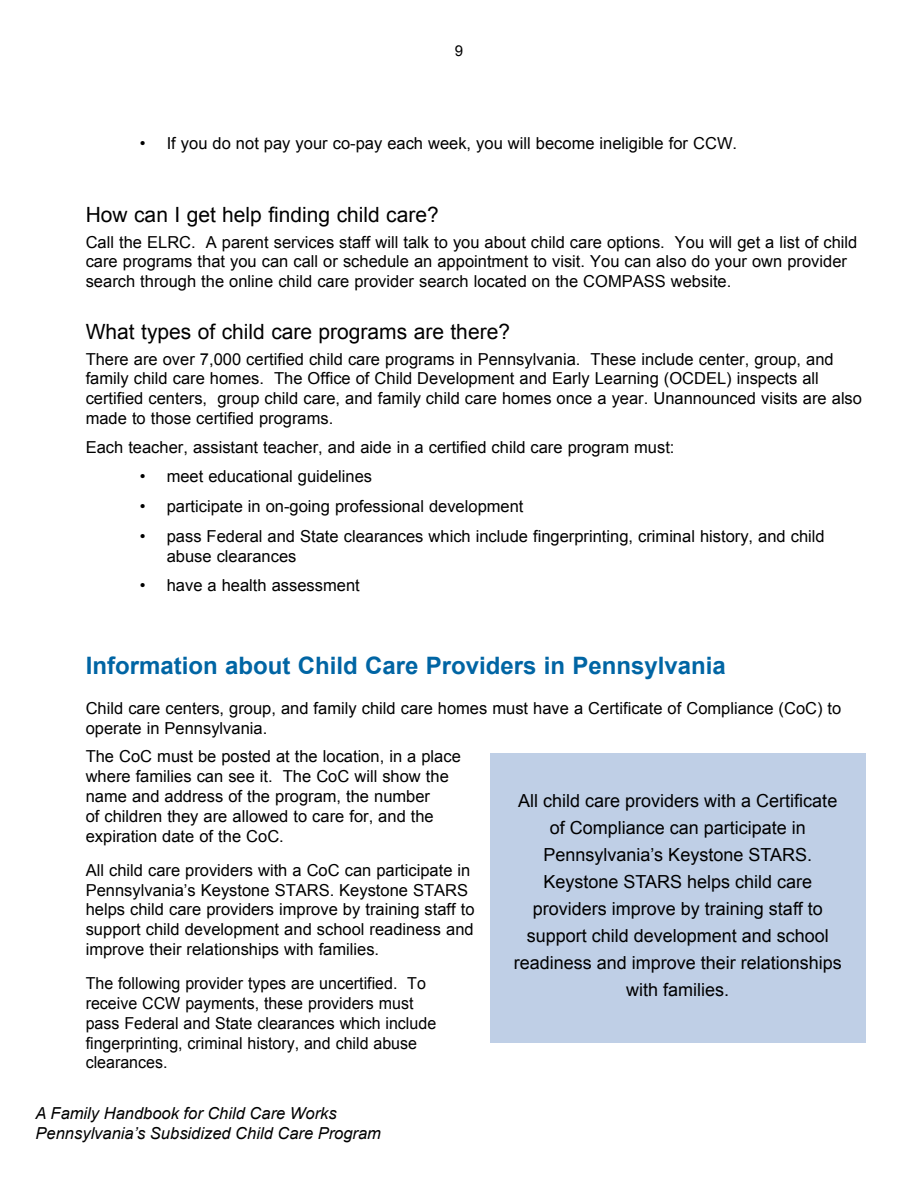
<style>
.page{position:relative;width:918px;height:1188px;background:#fff}
.page>*{position:absolute;margin:0;border:0;box-sizing:border-box;transform-origin:0 0}
.paragraphsleftindent{font:700 24px "Arial";color:#0065a4}
.What_Is{font:21px "Arial";color:#000}
.t1{font:18px/27px "Arial";color:#000;text-align:center}
.paragraphsleftindent-2{font:16.5px/19.8px "Arial";color:#000}
.t2{font:italic 16.5px "Arial";color:#000}
.t3{font:15px "Arial";color:#000}
</style>
<div class="page">
<div style="left:490px;top:753px;width:376px;height:289px;background:#bfcfe6"></div>
<p class="t3" style="left:455px;top:41px;width:10px">9</p>
<p class="paragraphsleftindent-2" style="left:140px;top:133px;width:599px">• If you do not pay your co-pay each week, you will become ineligible for CCW.</p>
<p class="What_Is" style="left:86px;top:201px;width:355px">How can I get help finding child care?</p>
<p class="paragraphsleftindent-2" style="left:86px;top:232px;width:773px">Call the ELRC. A parent services staff will talk to you about child care options. You will get a list of child care programs that you can call or schedule an appointment to visit. You can also do your own provider search through the online child care provider search located on the COMPASS website.</p>
<p class="What_Is" style="left:86px;top:318px;width:426px">What types of child care programs are there?</p>
<p class="paragraphsleftindent-2" style="left:86px;top:349px;width:778px">There are over 7,000 certified child care programs in Pennsylvania. These include center, group, and family child care homes. The Office of Child Development and Early Learning (OCDEL) inspects all certified centers, group child care, and family child care homes once a year. Unannounced visits are also made to those certified programs.</p>
<p class="paragraphsleftindent-2" style="left:86px;top:437px;width:590px">Each teacher, assistant teacher, and aide in a certified child care program must:</p>
<p class="paragraphsleftindent-2" style="left:140px;top:467px;width:234px">• meet educational guidelines</p>
<p class="paragraphsleftindent-2" style="left:140px;top:497px;width:385px">• participate in on-going professional development</p>
<p class="paragraphsleftindent-2" style="left:167px;top:526px;width:660px;text-indent:-27px">• pass Federal and State clearances which include fingerprinting, criminal history, and child abuse clearances</p>
<p class="paragraphsleftindent-2" style="left:140px;top:576px;width:222px">• have a health assessment</p>
<p class="paragraphsleftindent" style="left:86px;top:649px;width:642px">Information about Child Care Providers in Pennsylvania</p>
<p class="paragraphsleftindent-2" style="left:86px;top:698px;width:757px">Child care centers, group, and family child care homes must have a Certificate of Compliance (CoC) to operate in Pennsylvania.</p>
<p class="paragraphsleftindent-2" style="left:86px;top:747px;width:377px">The CoC must be posted at the location, in a place where families can see it. The CoC will show the name and address of the program, the number<br>of children they are allowed to care for, and the expiration date of the CoC.</p>
<p class="paragraphsleftindent-2" style="left:86px;top:860px;width:390px">All child care providers with a CoC can participate in Pennsylvania’s Keystone STARS. Keystone STARS helps child care providers improve by training staff to support child development and school readiness and improve their relationships with families.</p>
<p class="paragraphsleftindent-2" style="left:86px;top:974px;width:352px">The following provider types are uncertified. To receive CCW payments, these providers must pass Federal and State clearances which include fingerprinting, criminal history, and child abuse clearances.</p>
<p class="t2" style="left:36px;top:1103px;width:303px">A Family Handbook for Child Care Works</p>
<p class="t2" style="left:36px;top:1122px;width:347px">Pennsylvania’s Subsidized Child Care Program</p>
<p class="t1" style="left:514px;top:787px;width:330px">All child care providers with a Certificate of Compliance can participate in Pennsylvania’s Keystone STARS.<br>Keystone STARS helps child care providers improve by training staff to support child development and school readiness and improve their relationships with families.</p>
</div>
